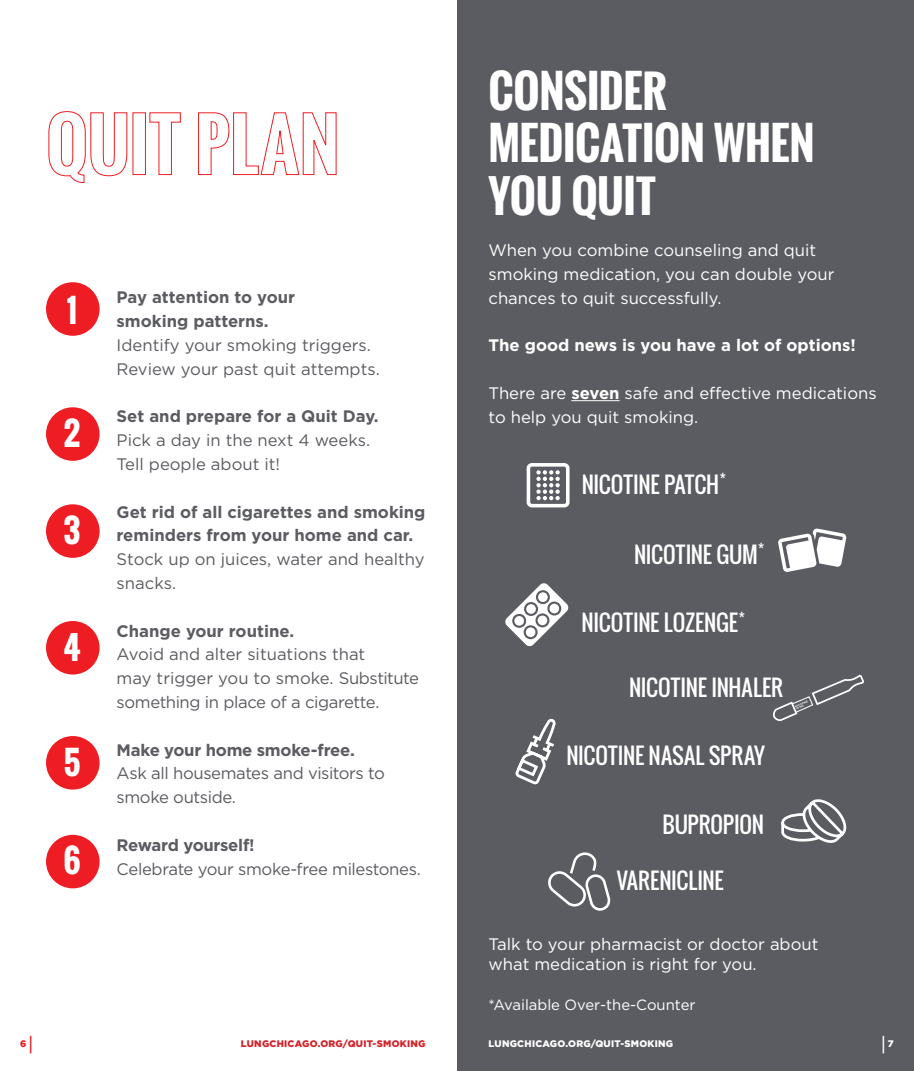
<style>
.page{position:relative;width:914px;height:1071px;background:#fff}
.page>*{position:absolute;margin:0;border:0;box-sizing:border-box;transform-origin:0 0}
.t1{font:700 44.1px "Oswald";letter-spacing:-.01em;color:#fff}
.t2{font:700 31.68px "Oswald";color:#fff}
.t3{font:21.88px "Oswald";letter-spacing:-.005em;color:#fff}
.t4{font:900 19.07px "Gotham";color:#fff;scale:.5 1}
.t5{font:16.62px/23.8px "Gotham";letter-spacing:-.015em;color:#5b5c61}
.t6{font:16.62px/23.8px "Gotham";color:#fff}
.t7{font:700 16.62px/23.8px "Gotham";color:#5b5c61}
.t8{font:700 16.62px "Gotham";color:#fff}
.t9{font:14.88px "Gotham";color:#fff}
.t10{font:900 9.45px "Gotham";letter-spacing:.025em;color:#fff}
.t11{font:900 9.45px "Gotham";letter-spacing:.025em;color:#d1232a}
.t12{font:900 9.45px "Gotham";color:#ee1d23}
.s1{font-weight:700}
.s2{font-weight:400}
.s3{font-size:19.07px}
</style>
<div class="page">
<div style="left:457px;top:0;width:457px;height:1071px;background:#5b5c61"></div>
<div style="left:46px;top:282px;width:54px;height:54px;background:#ee1d23;border-radius:50%"></div>
<div style="left:46px;top:407px;width:54px;height:54px;background:#ee1d23;border-radius:50%"></div>
<div style="left:46px;top:504px;width:54px;height:54px;background:#ee1d23;border-radius:50%"></div>
<div style="left:46px;top:621px;width:54px;height:54px;background:#ee1d23;border-radius:50%"></div>
<div style="left:46px;top:736px;width:54px;height:54px;background:#ee1d23;border-radius:50%"></div>
<div style="left:46px;top:835px;width:54px;height:53px;background:#ee1d23;border-radius:50%"></div>
<svg style="left:48px;top:111px;width:80px;height:73px"></svg>
<div style="left:132px;top:112px;width:14px;height:63px;border:1px solid #ee1d23"></div>
<svg style="left:149px;top:112px;width:32px;height:64px"></svg>
<svg style="left:198px;top:112px;width:139px;height:64px"></svg>
<hr style="left:571px;top:400px;width:48px;height:1px;background:#fff">
<svg style="left:781px;top:799px;width:66px;height:44px"></svg>
<svg style="left:548px;top:852px;width:63px;height:59px"></svg>
<svg style="left:515px;top:719px;width:41px;height:66px"></svg>
<svg style="left:778px;top:529px;width:68px;height:43px"></svg>
<svg style="left:505px;top:583px;width:63px;height:64px"></svg>
<div style="left:526px;top:463px;width:43px;height:44px;border:4px solid #fff;border-radius:3px"></div>
<svg style="left:536px;top:470px;width:23px;height:30px"></svg>
<svg style="left:773px;top:674px;width:91px;height:48px"></svg>
<p class="t2" style="left:67px;top:286px;width:12px">1</p>
<p class="t2" style="left:64px;top:410px;width:18px">2</p>
<p class="t2" style="left:64px;top:507px;width:18px">3</p>
<p class="t2" style="left:63px;top:623px;width:19px">4</p>
<p class="t2" style="left:63px;top:738px;width:19px">5</p>
<p class="t2" style="left:63px;top:837px;width:19px">6</p>
<p class="t5" style="left:117px;top:285px;width:265px"><span class="s1">Pay attention to your<br>smoking patterns.<br></span>Identify your smoking triggers.<br>Review your past quit attempts.</p>
<p class="t5" style="left:117px;top:404px;width:263px"><span class="s1">Set and prepare for a Quit Day.<br></span>Pick a day in the next 4 weeks.<br>Tell people about it!</p>
<p class="t7" style="left:117px;top:500px;width:310px">Get rid of all cigarettes and smoking reminders from your home and car.<br><span class="s2">Stock up on juices, water and healthy snacks.</span></p>
<p class="t5" style="left:117px;top:619px;width:304px"><span class="s1">Change your routine.<br></span>Avoid and alter situations that<br>may trigger you to smoke. Substitute something in place of a cigarette.</p>
<p class="t5" style="left:117px;top:738px;width:270px"><span class="s1">Make your home smoke-free.<br></span>Ask all housemates and visitors to smoke outside.</p>
<p class="t5" style="left:117px;top:833px;width:306px"><span class="s1">Reward yourself!<br></span>Celebrate your smoke-free milestones.</p>
<p class="t1" style="left:488px;top:58px;width:179px">CONSIDER</p>
<p class="t1" style="left:488px;top:110px;width:328px">MEDICATION WHEN</p>
<p class="t1" style="left:488px;top:163px;width:169px">YOU QUIT</p>
<p class="t6" style="left:488px;top:238px;width:347px">When you combine counseling and quit smoking medication, you can double your chances to quit successfully.</p>
<p class="t8" style="left:488px;top:335px;width:369px">The good news is you have a lot of options!</p>
<p class="t6" style="left:488px;top:381px;width:389px">There are <span class="s1">seven</span> safe and effective medications</p>
<p class="t6" style="left:488px;top:405px;width:211px">to help you quit smoking.</p>
<p class="t3" style="left:581px;top:468px;width:145px">NICOTINE PATCH<sup>*</sup></p>
<p class="t3" style="left:634px;top:538px;width:132px">NICOTINE GUM<sup>*</sup></p>
<p class="t3" style="left:581px;top:606px;width:165px">NICOTINE LOZENGE<sup>*</sup></p>
<p class="t3" style="left:629px;top:671px;width:155px">NICOTINE INHALER</p>
<p class="t3" style="left:566px;top:739px;width:200px">NICOTINE NASAL SPRAY</p>
<p class="t3" style="left:662px;top:808px;width:103px">BUPROPION</p>
<p class="t3" style="left:617px;top:865px;width:108px">VARENICLINE</p>
<p class="t6" style="left:488px;top:934px;width:331px;line-height:20.3px">Talk to your pharmacist or doctor about what medication is right for you.</p>
<p class="t9" style="left:488px;top:995px;width:208px">*Available Over-the-Counter</p>
<p class="t12" style="left:20px;top:1037px;width:14px">6 <span class="s3">|</span></p>
<p class="t10" style="left:488px;top:1037px;width:186px">LUNGCHICAGO.ORG/QUIT-SMOKING</p>
<p class="t4" style="left:881px;top:1031px;width:8px">|</p>
<p class="t11" style="left:241px;top:1037px;width:186px">LUNGCHICAGO.ORG/QUIT-SMOKING</p>
<p class="t10" style="left:887px;top:1037px;width:7px">7</p>
</div>
